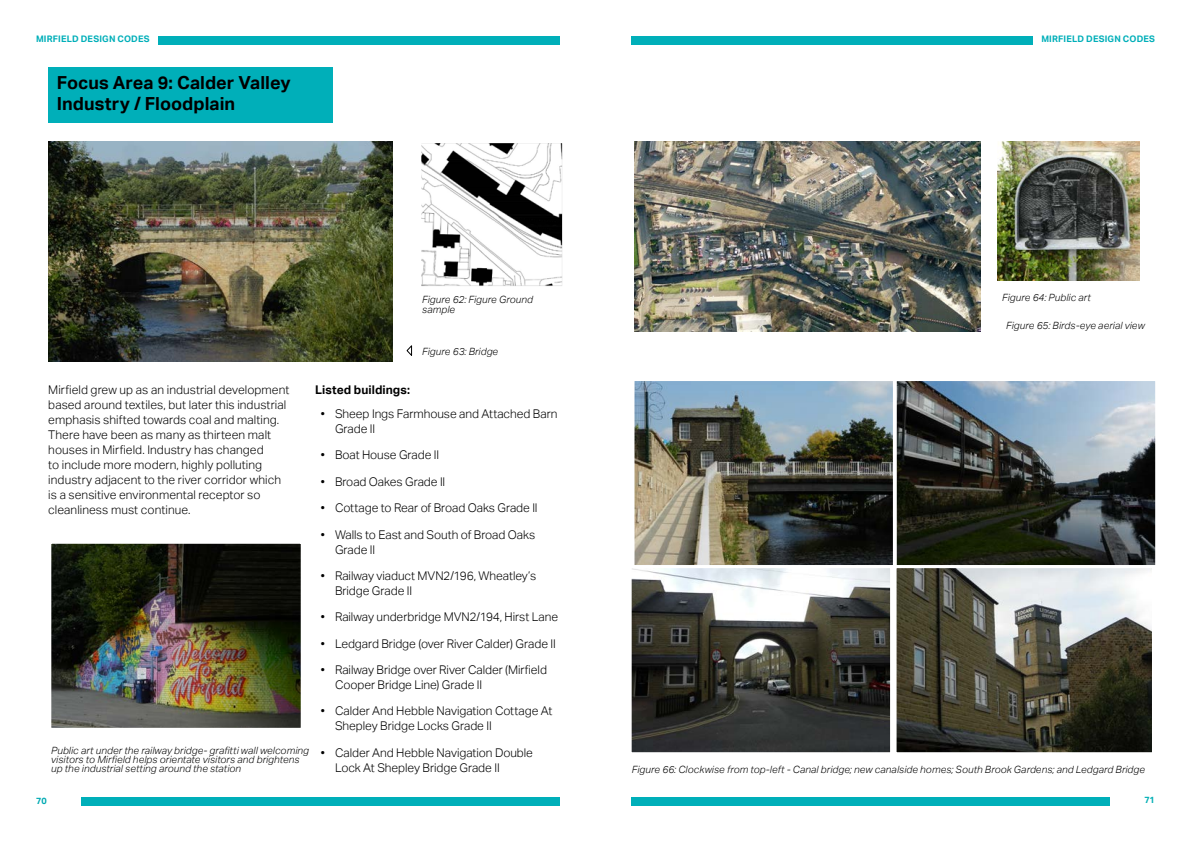
<style>
.page{position:relative;width:1191px;height:842px;background:#fff}
.page>*{position:absolute;margin:0;border:0;box-sizing:border-box;transform-origin:0 0}
.t1{font:700 18px/21px "AECOM Sans";color:#000}
.t2{font:300 12px/15px "AECOM Sans";color:#000}
.t3{font:700 12px "AECOM Sans";letter-spacing:.005em;color:#000}
.t4{font:italic 300 10px/9px "AECOM Sans";letter-spacing:.01em;color:#000}
.t5{font:700 9px "AECOM Sans";letter-spacing:.02em;color:#00afb9}
.t6{font:700 9px "AECOM Sans";color:#00aab3}
.t7{font:700 9px "AECOM Sans";color:#02afb5}
</style>
<div class="page">
<div style="left:158px;top:36px;width:401px;height:9px;background:#00afb9"></div>
<div style="left:81px;top:797px;width:478px;height:9px;background:#00afb9"></div>
<div style="left:631px;top:36px;width:402px;height:9px;background:#00afb9"></div>
<div style="left:631px;top:797px;width:479px;height:9px;background:#00afb9"></div>
<img style="left:48px;top:142px;width:345px;height:219px">
<div style="left:48px;top:67px;width:284px;height:56px;background:#00afb9"></div>
<img style="left:422px;top:144px;width:139px;height:142px">
<div style="left:419px;top:141px;width:145px;height:148px;border:2px solid #fff"></div>
<img style="left:52px;top:545px;width:248px;height:182px">
<div style="left:48px;top:541px;width:256px;height:190px;border:3px solid #fff"></div>
<svg style="left:406px;top:345px;width:6px;height:11px"></svg>
<img style="left:635px;top:382px;width:519px;height:182px">
<div style="left:631px;top:378px;width:265px;height:190px;border:3px solid #fff"></div>
<div style="left:893px;top:378px;width:265px;height:190px;border:3px solid #fff"></div>
<img style="left:897px;top:569px;width:254px;height:182px">
<div style="left:893px;top:565px;width:262px;height:190px;border:3px solid #fff"></div>
<img style="left:632px;top:569px;width:257px;height:182px">
<div style="left:628px;top:565px;width:265px;height:190px;border:3px solid #fff"></div>
<img style="left:998px;top:142px;width:141px;height:139px">
<img style="left:634px;top:142px;width:346px;height:190px">
<p class="t5" style="left:36px;top:34px;width:115px">MIRFIELD DESIGN CODES</p>
<p class="t5" style="left:1041px;top:34px;width:115px">MIRFIELD DESIGN CODES</p>
<h1 class="t1" style="left:57px;top:72px;width:235px">Focus Area 9: Calder Valley<br>Industry / Floodplain</h1>
<p class="t4" style="left:422px;top:294px;width:112px;line-height:10px">Figure 62: Figure Ground sample</p>
<p class="t4" style="left:422px;top:347px;width:77px">Figure 63: Bridge</p>
<p class="t2" style="left:48px;top:382px;width:242px">Mirfield grew up as an industrial development based around textiles, but later this industrial emphasis shifted towards coal and malting.<br>There have been as many as thirteen malt houses in Mirfield. Industry has changed<br>to include more modern, highly polluting industry adjacent to the river corridor which is a sensitive environmental receptor so cleanliness must continue.</p>
<p class="t3" style="left:315px;top:383px;width:96px">Listed buildings:</p>
<p class="t2" style="left:335px;top:406px;width:224px;text-indent:-14px">• Sheep Ings Farmhouse and Attached Barn<br>Grade II</p>
<p class="t2" style="left:321px;top:448px;width:120px">• Boat House Grade II</p>
<p class="t2" style="left:321px;top:474px;width:126px">• Broad Oakes Grade II</p>
<p class="t2" style="left:321px;top:500px;width:218px">• Cottage to Rear of Broad Oaks Grade II</p>
<p class="t2" style="left:335px;top:527px;width:202px;text-indent:-14px">• Walls to East and South of Broad Oaks<br>Grade II</p>
<p class="t2" style="left:335px;top:568px;width:203px;text-indent:-14px">• Railway viaduct MVN2/196, Wheatley’s<br>Bridge Grade II</p>
<p class="t2" style="left:321px;top:609px;width:239px">• Railway underbridge MVN2/194, Hirst Lane</p>
<p class="t2" style="left:321px;top:636px;width:236px">• Ledgard Bridge (over River Calder) Grade II</p>
<p class="t2" style="left:335px;top:662px;width:213px;text-indent:-14px">• Railway Bridge over River Calder (Mirfield<br>Cooper Bridge Line) Grade II</p>
<p class="t2" style="left:335px;top:703px;width:219px;text-indent:-14px">• Calder And Hebble Navigation Cottage At<br>Shepley Bridge Locks Grade II</p>
<p class="t2" style="left:335px;top:745px;width:199px;text-indent:-14px">• Calder And Hebble Navigation Double<br>Lock At Shepley Bridge Grade II</p>
<p class="t4" style="left:51px;top:746px;width:259px">Public art under the railway bridge- grafitti wall welcoming visitors to Mirfield helps orientate visitors and brightens up the industrial setting around the station</p>
<p class="t4" style="left:1002px;top:293px;width:90px">Figure 64: Public art</p>
<p class="t4" style="left:1006px;top:321px;width:140px">Figure 65: Birds-eye aerial view</p>
<p class="t4" style="left:632px;top:765px;width:515px">Figure 66: Clockwise from top-left - Canal bridge; new canalside homes; South Brook Gardens; and Ledgard Bridge</p>
<p class="t6" style="left:36px;top:795px;width:12px">70</p>
<p class="t7" style="left:1144px;top:795px;width:12px">71</p>
</div>
